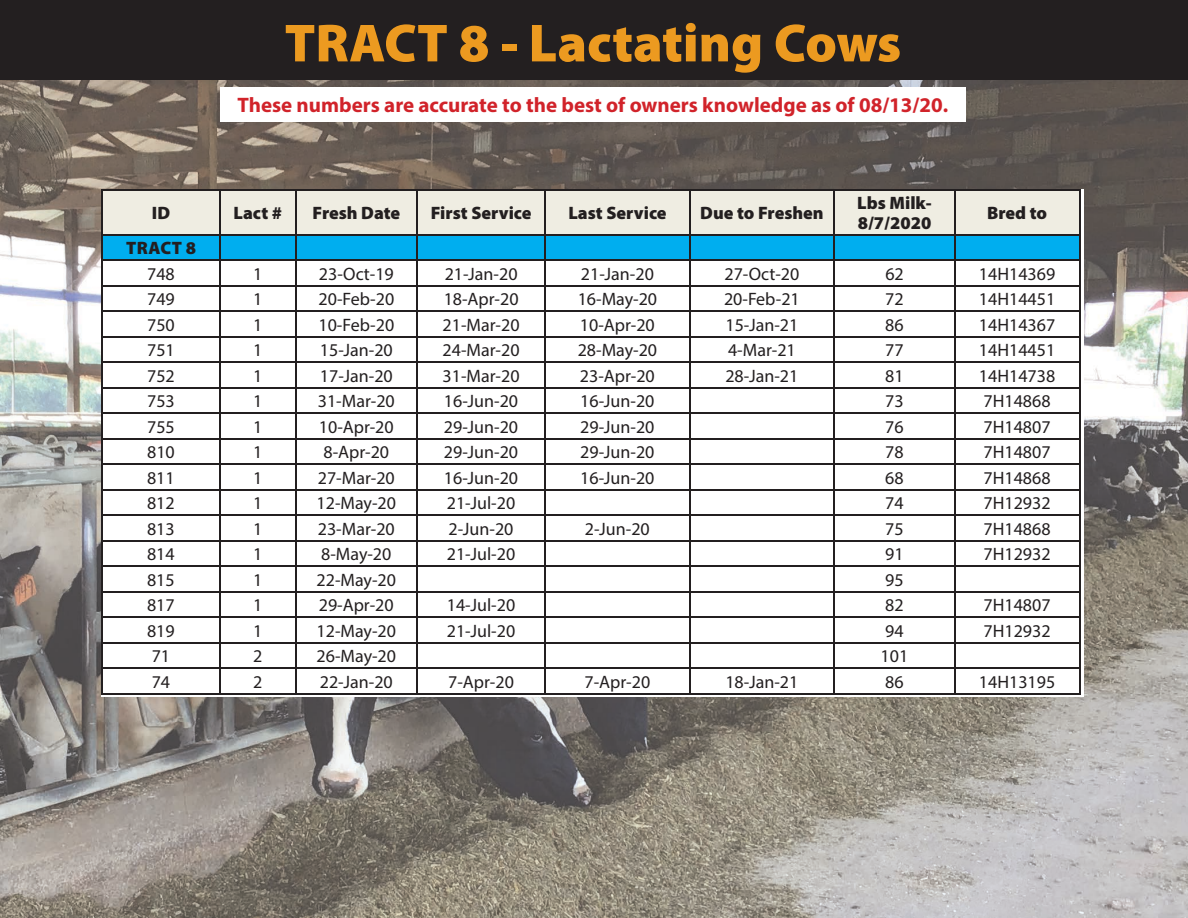
<style>
.page{position:relative;width:1188px;height:918px;background:#fff}
.page>*{position:absolute;margin:0;border:0;box-sizing:border-box;transform-origin:0 0}
.t1{font:900 54px "Myriad Pro";color:#ec9a20}
.t2{font:700 21px "Myriad Pro";color:#d1232a}
.t3{font:18px "Myriad Pro";color:#231f20}
.t4{font:900 18px/19.5px "Myriad Pro";color:#231f20}
</style>
<div class="page">
<img style="left:0;top:80px;width:1188px;height:838px">
<div style="left:0;top:0;width:1188px;height:80px;background:#231f20"></div>
<div style="left:220px;top:87px;width:746px;height:35px;background:#fff"></div>
<div style="left:103px;top:190px;width:976px;height:44px;background:#efede2"></div>
<hr style="left:102px;top:189px;width:118px;height:1px;background:#231f20">
<hr style="left:102px;top:190px;width:1px;height:44px;background:#231f20">
<hr style="left:220px;top:189px;width:76px;height:1px;background:#231f20">
<hr style="left:219px;top:190px;width:2px;height:44px;background:#231f20">
<hr style="left:296px;top:189px;width:121px;height:1px;background:#231f20">
<hr style="left:295px;top:190px;width:2px;height:44px;background:#231f20">
<hr style="left:417px;top:189px;width:128px;height:1px;background:#231f20">
<hr style="left:416px;top:190px;width:2px;height:44px;background:#231f20">
<hr style="left:545px;top:189px;width:145px;height:1px;background:#231f20">
<hr style="left:545px;top:190px;width:1px;height:44px;background:#231f20">
<hr style="left:690px;top:189px;width:144px;height:1px;background:#231f20">
<hr style="left:689px;top:190px;width:1px;height:44px;background:#231f20">
<hr style="left:834px;top:189px;width:121px;height:1px;background:#231f20">
<hr style="left:834px;top:190px;width:1px;height:44px;background:#231f20">
<hr style="left:955px;top:189px;width:125px;height:1px;background:#231f20">
<hr style="left:954px;top:190px;width:1px;height:44px;background:#231f20">
<hr style="left:1079px;top:190px;width:1px;height:44px;background:#231f20">
<hr style="left:102px;top:234px;width:118px;height:2px;background:#231f20">
<hr style="left:220px;top:234px;width:76px;height:2px;background:#231f20">
<hr style="left:296px;top:234px;width:121px;height:2px;background:#231f20">
<hr style="left:417px;top:234px;width:128px;height:2px;background:#231f20">
<hr style="left:545px;top:234px;width:145px;height:2px;background:#231f20">
<hr style="left:690px;top:234px;width:144px;height:2px;background:#231f20">
<hr style="left:834px;top:234px;width:121px;height:2px;background:#231f20">
<hr style="left:955px;top:234px;width:125px;height:2px;background:#231f20">
<svg style="left:102px;top:236px;width:978px;height:457px"></svg>
<hr style="left:102px;top:693px;width:118px;height:1px;background:#231f20">
<hr style="left:220px;top:693px;width:76px;height:1px;background:#231f20">
<hr style="left:296px;top:693px;width:121px;height:1px;background:#231f20">
<hr style="left:417px;top:693px;width:128px;height:1px;background:#231f20">
<hr style="left:545px;top:693px;width:145px;height:1px;background:#231f20">
<hr style="left:690px;top:693px;width:144px;height:1px;background:#231f20">
<hr style="left:834px;top:693px;width:121px;height:1px;background:#231f20">
<hr style="left:955px;top:693px;width:125px;height:1px;background:#231f20">
<h1 class="t1" style="left:285px;top:7px;width:618px">TRACT 8 - Lactating Cows</h1>
<p class="t2" style="left:238px;top:92px;width:712px">These numbers are accurate to the best of owners knowledge as of 08/13/20.</p>
<p class="t4" style="left:152px;top:202px;width:20px">ID</p>
<p class="t4" style="left:234px;top:202px;width:50px">Lact #</p>
<p class="t4" style="left:313px;top:202px;width:89px">Fresh Date</p>
<p class="t4" style="left:431px;top:202px;width:102px">First Service</p>
<p class="t4" style="left:568px;top:202px;width:100px">Last Service</p>
<p class="t4" style="left:700px;top:202px;width:125px">Due to Freshen</p>
<p class="t4" style="left:857px;top:193px;width:76px">Lbs Milk-<br>8/7/2020</p>
<p class="t4" style="left:987px;top:202px;width:62px">Bred to</p>
<p class="t4" style="left:126px;top:238px;width:71px">TRACT 8</p>
<p class="t3" style="left:147px;top:263px;width:29px">748</p>
<p class="t3" style="left:253px;top:263px;width:11px">1</p>
<p class="t3" style="left:319px;top:263px;width:76px">23-Oct-19</p>
<p class="t3" style="left:445px;top:263px;width:74px">21-Jan-20</p>
<p class="t3" style="left:581px;top:263px;width:74px">21-Jan-20</p>
<p class="t3" style="left:725px;top:263px;width:76px">27-Oct-20</p>
<p class="t3" style="left:885px;top:263px;width:20px">62</p>
<p class="t3" style="left:979px;top:263px;width:78px">14H14369</p>
<p class="t3" style="left:147px;top:288px;width:29px">749</p>
<p class="t3" style="left:253px;top:288px;width:11px">1</p>
<p class="t3" style="left:319px;top:288px;width:77px">20-Feb-20</p>
<p class="t3" style="left:444px;top:288px;width:76px">18-Apr-20</p>
<p class="t3" style="left:578px;top:288px;width:81px">16-May-20</p>
<p class="t3" style="left:724px;top:288px;width:77px">20-Feb-21</p>
<p class="t3" style="left:885px;top:288px;width:20px">72</p>
<p class="t3" style="left:979px;top:288px;width:78px">14H14451</p>
<p class="t3" style="left:147px;top:314px;width:29px">750</p>
<p class="t3" style="left:253px;top:314px;width:11px">1</p>
<p class="t3" style="left:319px;top:314px;width:77px">10-Feb-20</p>
<p class="t3" style="left:443px;top:314px;width:79px">21-Mar-20</p>
<p class="t3" style="left:580px;top:314px;width:76px">10-Apr-20</p>
<p class="t3" style="left:725px;top:314px;width:74px">15-Jan-21</p>
<p class="t3" style="left:885px;top:314px;width:20px">86</p>
<p class="t3" style="left:979px;top:314px;width:78px">14H14367</p>
<p class="t3" style="left:147px;top:339px;width:29px">751</p>
<p class="t3" style="left:253px;top:339px;width:11px">1</p>
<p class="t3" style="left:320px;top:339px;width:74px">15-Jan-20</p>
<p class="t3" style="left:443px;top:339px;width:79px">24-Mar-20</p>
<p class="t3" style="left:578px;top:339px;width:81px">28-May-20</p>
<p class="t3" style="left:728px;top:339px;width:69px">4-Mar-21</p>
<p class="t3" style="left:885px;top:339px;width:20px">77</p>
<p class="t3" style="left:979px;top:339px;width:78px">14H14451</p>
<p class="t3" style="left:147px;top:365px;width:29px">752</p>
<p class="t3" style="left:253px;top:365px;width:11px">1</p>
<p class="t3" style="left:320px;top:365px;width:74px">17-Jan-20</p>
<p class="t3" style="left:443px;top:365px;width:79px">31-Mar-20</p>
<p class="t3" style="left:580px;top:365px;width:76px">23-Apr-20</p>
<p class="t3" style="left:725px;top:365px;width:74px">28-Jan-21</p>
<p class="t3" style="left:885px;top:365px;width:20px">81</p>
<p class="t3" style="left:979px;top:365px;width:78px">14H14738</p>
<p class="t3" style="left:147px;top:390px;width:29px">753</p>
<p class="t3" style="left:253px;top:390px;width:11px">1</p>
<p class="t3" style="left:318px;top:390px;width:79px">31-Mar-20</p>
<p class="t3" style="left:444px;top:390px;width:76px">16-Jun-20</p>
<p class="t3" style="left:580px;top:390px;width:76px">16-Jun-20</p>
<p class="t3" style="left:885px;top:390px;width:20px">73</p>
<p class="t3" style="left:984px;top:390px;width:69px">7H14868</p>
<p class="t3" style="left:147px;top:416px;width:29px">755</p>
<p class="t3" style="left:253px;top:416px;width:11px">1</p>
<p class="t3" style="left:319px;top:416px;width:76px">10-Apr-20</p>
<p class="t3" style="left:444px;top:416px;width:76px">29-Jun-20</p>
<p class="t3" style="left:580px;top:416px;width:76px">29-Jun-20</p>
<p class="t3" style="left:885px;top:416px;width:20px">76</p>
<p class="t3" style="left:984px;top:416px;width:69px">7H14807</p>
<p class="t3" style="left:147px;top:441px;width:29px">810</p>
<p class="t3" style="left:253px;top:441px;width:11px">1</p>
<p class="t3" style="left:323px;top:441px;width:67px">8-Apr-20</p>
<p class="t3" style="left:444px;top:441px;width:76px">29-Jun-20</p>
<p class="t3" style="left:580px;top:441px;width:76px">29-Jun-20</p>
<p class="t3" style="left:885px;top:441px;width:20px">78</p>
<p class="t3" style="left:984px;top:441px;width:69px">7H14807</p>
<p class="t3" style="left:147px;top:467px;width:29px">811</p>
<p class="t3" style="left:253px;top:467px;width:11px">1</p>
<p class="t3" style="left:318px;top:467px;width:79px">27-Mar-20</p>
<p class="t3" style="left:444px;top:467px;width:76px">16-Jun-20</p>
<p class="t3" style="left:580px;top:467px;width:76px">16-Jun-20</p>
<p class="t3" style="left:885px;top:467px;width:20px">68</p>
<p class="t3" style="left:984px;top:467px;width:69px">7H14868</p>
<p class="t3" style="left:147px;top:492px;width:29px">812</p>
<p class="t3" style="left:253px;top:492px;width:11px">1</p>
<p class="t3" style="left:317px;top:492px;width:81px">12-May-20</p>
<p class="t3" style="left:447px;top:492px;width:70px">21-Jul-20</p>
<p class="t3" style="left:885px;top:492px;width:20px">74</p>
<p class="t3" style="left:984px;top:492px;width:69px">7H12932</p>
<p class="t3" style="left:147px;top:518px;width:29px">813</p>
<p class="t3" style="left:253px;top:518px;width:11px">1</p>
<p class="t3" style="left:318px;top:518px;width:79px">23-Mar-20</p>
<p class="t3" style="left:449px;top:518px;width:66px">2-Jun-20</p>
<p class="t3" style="left:585px;top:518px;width:66px">2-Jun-20</p>
<p class="t3" style="left:885px;top:518px;width:20px">75</p>
<p class="t3" style="left:984px;top:518px;width:69px">7H14868</p>
<p class="t3" style="left:147px;top:543px;width:29px">814</p>
<p class="t3" style="left:253px;top:543px;width:11px">1</p>
<p class="t3" style="left:321px;top:543px;width:72px">8-May-20</p>
<p class="t3" style="left:447px;top:543px;width:70px">21-Jul-20</p>
<p class="t3" style="left:885px;top:543px;width:20px">91</p>
<p class="t3" style="left:984px;top:543px;width:69px">7H12932</p>
<p class="t3" style="left:147px;top:569px;width:29px">815</p>
<p class="t3" style="left:253px;top:569px;width:11px">1</p>
<p class="t3" style="left:317px;top:569px;width:81px">22-May-20</p>
<p class="t3" style="left:885px;top:569px;width:20px">95</p>
<p class="t3" style="left:147px;top:594px;width:29px">817</p>
<p class="t3" style="left:253px;top:594px;width:11px">1</p>
<p class="t3" style="left:319px;top:594px;width:76px">29-Apr-20</p>
<p class="t3" style="left:447px;top:594px;width:70px">14-Jul-20</p>
<p class="t3" style="left:885px;top:594px;width:20px">82</p>
<p class="t3" style="left:984px;top:594px;width:69px">7H14807</p>
<p class="t3" style="left:147px;top:620px;width:29px">819</p>
<p class="t3" style="left:253px;top:620px;width:11px">1</p>
<p class="t3" style="left:317px;top:620px;width:81px">12-May-20</p>
<p class="t3" style="left:447px;top:620px;width:70px">21-Jul-20</p>
<p class="t3" style="left:885px;top:620px;width:20px">94</p>
<p class="t3" style="left:984px;top:620px;width:69px">7H12932</p>
<p class="t3" style="left:152px;top:645px;width:20px">71</p>
<p class="t3" style="left:253px;top:645px;width:11px">2</p>
<p class="t3" style="left:317px;top:645px;width:81px">26-May-20</p>
<p class="t3" style="left:881px;top:645px;width:29px">101</p>
<p class="t3" style="left:152px;top:671px;width:20px">74</p>
<p class="t3" style="left:253px;top:671px;width:11px">2</p>
<p class="t3" style="left:320px;top:671px;width:74px">22-Jan-20</p>
<p class="t3" style="left:448px;top:671px;width:67px">7-Apr-20</p>
<p class="t3" style="left:585px;top:671px;width:67px">7-Apr-20</p>
<p class="t3" style="left:725px;top:671px;width:74px">18-Jan-21</p>
<p class="t3" style="left:885px;top:671px;width:20px">86</p>
<p class="t3" style="left:979px;top:671px;width:78px">14H13195</p>
</div>
